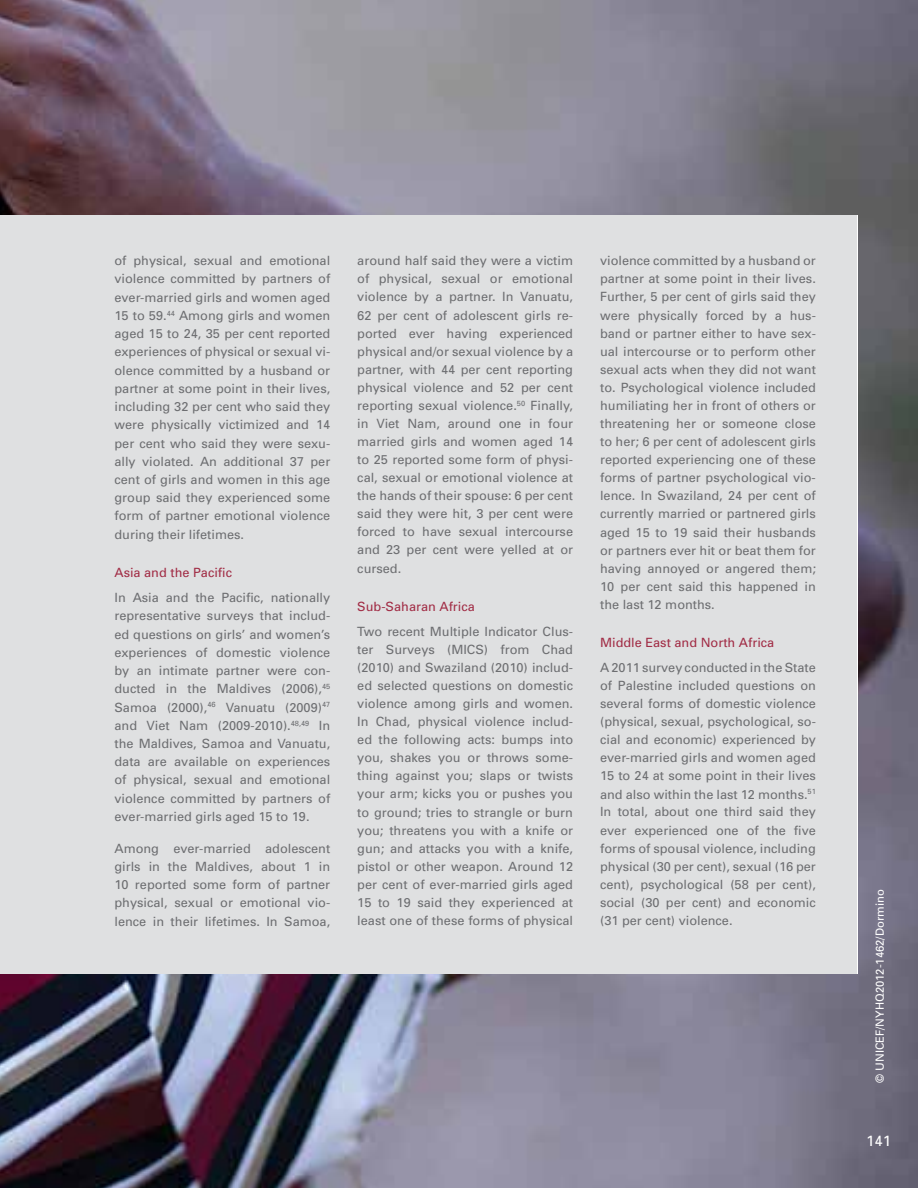
<style>
.page{position:relative;width:918px;height:1188px;background:#fff}
.page>*{position:absolute;margin:0;border:0;box-sizing:border-box;transform-origin:0 0}
.t1{font:14.85px "Univers";color:#fff}
.t2{font:12.75px/18.1px "Univers";color:#6d6e71;text-align:justify}
.t3{font:12.75px "Univers";color:#a12c45}
.t4{font:11.25px "Univers";color:#fff}
</style>
<div class="page">
<img style="left:0;top:0;width:918px;height:1188px">
<div style="left:0;top:215px;width:857px;height:758px;background:#dcddde"></div>
<p class="t2" style="left:114px;top:251px;width:217px">of physical, sexual and emotional violence committed by partners of ever-married girls and women aged 15 to 59.<sup>44</sup> Among girls and women aged 15 to 24, 35 per cent reported experiences of physical or sexual vi&shy;olence committed by a husband or partner at some point in their lives, including 32 per cent who said they were physically victimized and 14 per cent who said they were sexu&shy;ally violated. An additional 37 per cent of girls and women in this age group said they experienced some form of partner emotional violence during their lifetimes.</p>
<p class="t3" style="left:114px;top:565px;width:119px">Asia and the Pacific</p>
<p class="t2" style="left:114px;top:588px;width:217px">In Asia and the Pacific, nationally representative surveys that includ&shy;ed questions on girls’ and women’s experiences of domestic violence by an intimate partner were con&shy;ducted in the Maldives (2006),<sup>45<br></sup>Samoa (2000),<sup>46</sup> Vanuatu (2009)<sup>47 </sup>and Viet Nam (2009-2010).<sup>48,49</sup> In the Maldives, Samoa and Vanuatu, data are available on experiences of physical, sexual and emotional violence committed by partners of ever-married girls aged 15 to 19.</p>
<p class="t2" style="left:114px;top:839px;width:217px">Among ever-married adolescent girls in the Maldives, about 1 in 10 reported some form of partner physical, sexual or emotional vio&shy;lence in their lifetimes. In Samoa,</p>
<p class="t2" style="left:357px;top:251px;width:217px">around half said they were a victim of physical, sexual or emotional violence by a partner. In Vanuatu, 62 per cent of adolescent girls re&shy;ported ever having experienced physical and/or sexual violence by a partner, with 44 per cent reporting physical violence and 52 per cent reporting sexual violence.<sup>50</sup> Finally, in Viet Nam, around one in four married girls and women aged 14 to 25 reported some form of physi&shy;cal, sexual or emotional violence at the hands of their spouse: 6 per cent said they were hit, 3 per cent were forced to have sexual intercourse and 23 per cent were yelled at or cursed.</p>
<p class="t3" style="left:357px;top:598px;width:119px">Sub-Saharan Africa</p>
<p class="t2" style="left:357px;top:622px;width:217px">Two recent Multiple Indicator Clus&shy;ter Surveys (MICS) from Chad (2010) and Swaziland (2010) includ&shy;ed selected questions on domestic violence among girls and women.<br>In Chad, physical violence includ&shy;ed the following acts: bumps into you, shakes you or throws some&shy;thing against you; slaps or twists your arm; kicks you or pushes you to ground; tries to strangle or burn you; threatens you with a knife or gun; and attacks you with a knife, pistol or other weapon. Around 12 per cent of ever-married girls aged 15 to 19 said they experienced at least one of these forms of physical</p>
<p class="t2" style="left:600px;top:252px;width:217px">violence committed by a husband or partner at some point in their lives.<br>Further, 5 per cent of girls said they were physically forced by a hus&shy;band or partner either to have sex&shy;ual intercourse or to perform other sexual acts when they did not want to. Psychological violence included humiliating her in front of others or threatening her or someone close to her; 6 per cent of adolescent girls reported experiencing one of these forms of partner psychological vio&shy;lence. In Swaziland, 24 per cent of currently married or partnered girls aged 15 to 19 said their husbands or partners ever hit or beat them for having annoyed or angered them; 10 per cent said this happened in the last 12 months.</p>
<p class="t3" style="left:600px;top:635px;width:176px">Middle East and North Africa</p>
<p class="t2" style="left:600px;top:658px;width:217px">A 2011 survey conducted in the State of Palestine included questions on several forms of domestic violence (physical, sexual, psychological, so&shy;cial and economic) experienced by ever-married girls and women aged 15 to 24 at some point in their lives and also within the last 12 months.<sup>51<br></sup>In total, about one third said they ever experienced one of the five forms of spousal violence, including physical (30 per cent), sexual (16 per cent), psychological (58 per cent), social (30 per cent) and economic (31 per cent) violence.</p>
<p class="t4" style="left:873px;top:1083px;width:195px;rotate:-90deg">© UNICEF/NYHQ2012-1462/Dormino</p>
<p class="t1" style="left:866px;top:1132px;width:26px">141</p>
</div>
